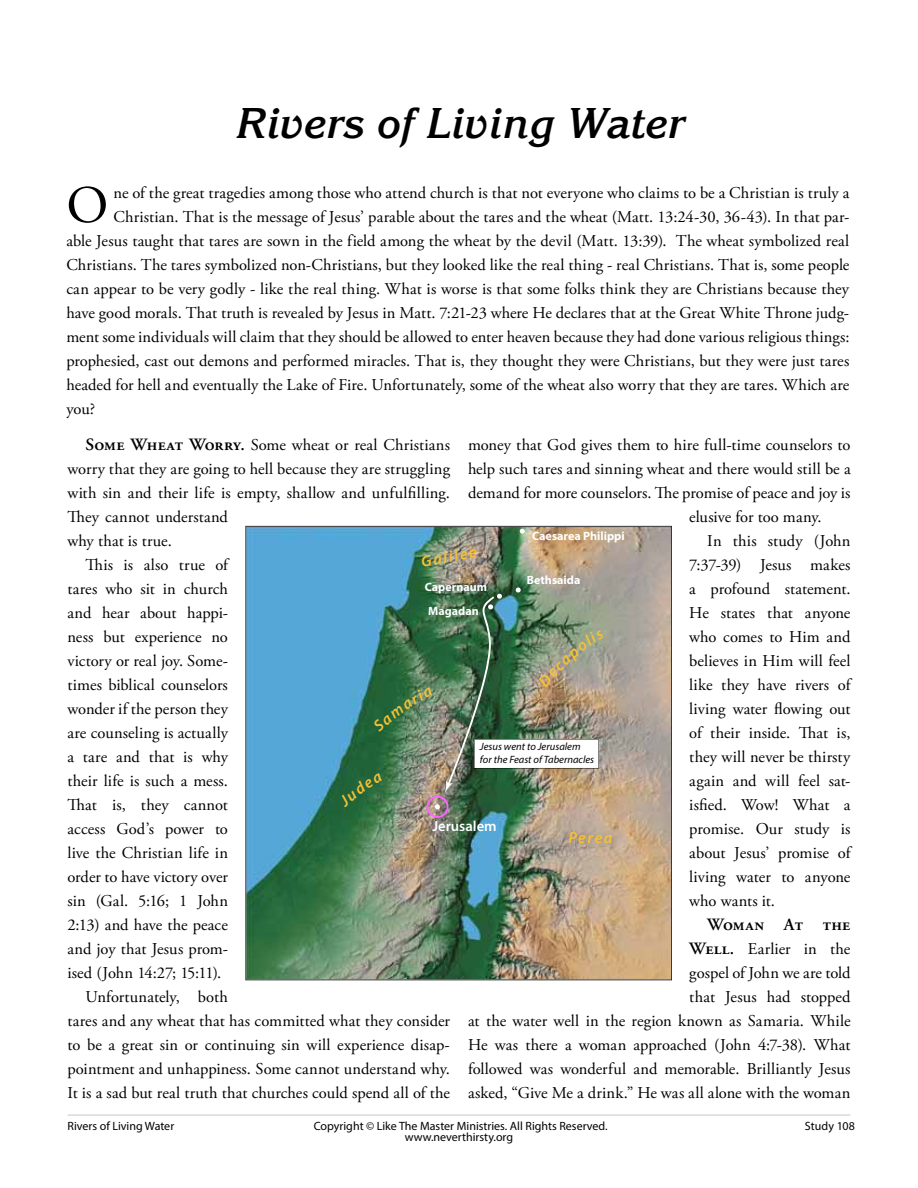
<style>
.page{position:relative;width:918px;height:1188px;background:#fff}
.page>*{position:absolute;margin:0;border:0;box-sizing:border-box;transform-origin:0 0}
.t1{font:52.65px "Adobe Garamond Pro";color:#000}
.t2{font:italic 700 42px "Korinna Std";color:#000}
.t3{font:600 17.25px "Adobe Garamond Pro";letter-spacing:.015em;color:#000}
.t4{font:16.5px/24px "Adobe Garamond Pro";letter-spacing:.005em;color:#000;text-align:right}
.t5{font:italic 600 16.05px "Myriad Pro";letter-spacing:.1em;color:#f7c034}
.t6{font:600 14.7px "Myriad Pro";color:#fff}
.t7{font:12px "Myriad Pro";color:#000}
.t8{font:700 12px "Myriad Pro";color:#fff}
.t9{font:italic 10.65px/12.8px "Myriad Pro";color:#000}
.s1{font-weight:600;font-size:17.25px}
</style>
<div class="page">
<hr style="left:67px;top:1114px;width:783px;height:2px;background:#cfcbcc">
<img style="left:246px;top:527px;width:425px;height:452px">
<img style="left:562px;top:822px;width:62px;height:35px">
<svg style="left:520px;top:529px;width:5px;height:5px"></svg>
<img style="left:338px;top:588px;width:266px;height:230px">
<h2 class="t2" style="left:235px;top:107px;width:450px">Rivers of Living Water</h2>
<h1 class="t1" style="left:66px;top:185px;width:43px">O</h1>
<p class="t4" style="left:114px;top:182px;width:737px">ne of the great tragedies among those who attend church is that not everyone who claims to be a Christian is truly a</p>
<p class="t4" style="left:114px;top:206px;width:737px">Christian. That is the message of Jesus’ parable about the tares and the wheat (Matt. 13:24-30, 36-43). In that par-</p>
<p class="t4" style="left:66px;top:230px;width:784px">able Jesus taught that tares are sown in the field among the wheat by the devil (Matt. 13:39). The wheat symbolized real</p>
<p class="t4" style="left:66px;top:254px;width:785px">Christians. The tares symbolized non-Christians, but they looked like the real thing - real Christians. That is, some people</p>
<p class="t4" style="left:66px;top:278px;width:784px">can appear to be very godly - like the real thing. What is worse is that some folks think they are Christians because they</p>
<p class="t4" style="left:66px;top:302px;width:784px">have good morals. That truth is revealed by Jesus in Matt. 7:21-23 where He declares that at the Great White Throne judg-</p>
<p class="t4" style="left:66px;top:326px;width:785px">ment some individuals will claim that they should be allowed to enter heaven because they had done various religious things:</p>
<p class="t4" style="left:66px;top:350px;width:785px">prophesied, cast out demons and performed miracles. That is, they thought they were Christians, but they were just tares</p>
<p class="t4" style="left:66px;top:374px;width:785px">headed for hell and eventually the Lake of Fire. Unfortunately, some of the wheat also worry that they are tares. Which are</p>
<p class="t4" style="left:66px;top:398px;width:30px">you?</p>
<p class="t4" style="left:86px;top:434px;width:366px"><span class="s1">Some Wheat Worry.</span> Some wheat or real Christians</p>
<p class="t4" style="left:67px;top:458px;width:384px">worry that they are going to hell because they are struggling</p>
<p class="t4" style="left:67px;top:482px;width:384px">with sin and their life is empty, shallow and unfulfilling.</p>
<p class="t4" style="left:67px;top:506px;width:162px">They cannot understand</p>
<p class="t4" style="left:67px;top:530px;width:106px">why that is true.</p>
<p class="t4" style="left:85px;top:554px;width:144px">This is also true of</p>
<p class="t4" style="left:67px;top:578px;width:162px">tares who sit in church</p>
<p class="t4" style="left:67px;top:602px;width:162px">and hear about happi-</p>
<p class="t4" style="left:67px;top:626px;width:162px">ness but experience no</p>
<p class="t4" style="left:67px;top:650px;width:162px">victory or real joy. Some-</p>
<p class="t4" style="left:67px;top:674px;width:162px">times biblical counselors</p>
<p class="t4" style="left:67px;top:698px;width:162px">wonder if the person they</p>
<p class="t4" style="left:67px;top:722px;width:162px">are counseling is actually</p>
<p class="t4" style="left:67px;top:746px;width:162px">a tare and that is why</p>
<p class="t4" style="left:67px;top:770px;width:162px">their life is such a mess.</p>
<p class="t4" style="left:67px;top:794px;width:162px">That is, they cannot</p>
<p class="t4" style="left:67px;top:818px;width:162px">access God’s power to</p>
<p class="t4" style="left:67px;top:842px;width:162px">live the Christian life in</p>
<p class="t4" style="left:67px;top:866px;width:162px">order to have victory over</p>
<p class="t4" style="left:67px;top:890px;width:162px">sin (Gal. 5:16; 1 John</p>
<p class="t4" style="left:67px;top:914px;width:162px">2:13) and have the peace</p>
<p class="t4" style="left:67px;top:938px;width:162px">and joy that Jesus prom-</p>
<p class="t4" style="left:67px;top:962px;width:155px">ised (John 14:27; 15:11).</p>
<p class="t4" style="left:85px;top:986px;width:144px">Unfortunately, both</p>
<p class="t4" style="left:67px;top:1010px;width:384px">tares and any wheat that has committed what they consider</p>
<p class="t4" style="left:67px;top:1034px;width:384px">to be a great sin or continuing sin will experience disap-</p>
<p class="t4" style="left:67px;top:1058px;width:384px">pointment and unhappiness. Some cannot understand why.</p>
<p class="t4" style="left:67px;top:1082px;width:384px">It is a sad but real truth that churches could spend all of the</p>
<p class="t4" style="left:468px;top:434px;width:384px">money that God gives them to hire full-time counselors to</p>
<p class="t4" style="left:468px;top:458px;width:384px">help such tares and sinning wheat and there would still be a</p>
<p class="t4" style="left:468px;top:482px;width:384px">demand for more counselors. The promise of peace and joy is</p>
<p class="t4" style="left:689px;top:506px;width:134px">elusive for too many.</p>
<p class="t4" style="left:707px;top:530px;width:145px">In this study (John</p>
<p class="t4" style="left:689px;top:554px;width:163px">7:37-39) Jesus makes</p>
<p class="t4" style="left:689px;top:578px;width:163px">a profound statement.</p>
<p class="t4" style="left:689px;top:602px;width:163px">He states that anyone</p>
<p class="t4" style="left:689px;top:626px;width:163px">who comes to Him and</p>
<p class="t4" style="left:689px;top:650px;width:163px">believes in Him will feel</p>
<p class="t4" style="left:689px;top:674px;width:163px">like they have rivers of</p>
<p class="t4" style="left:689px;top:698px;width:163px">living water flowing out</p>
<p class="t4" style="left:689px;top:722px;width:163px">of their inside. That is,</p>
<p class="t4" style="left:689px;top:746px;width:163px">they will never be thirsty</p>
<p class="t4" style="left:689px;top:770px;width:163px">again and will feel sat-</p>
<p class="t4" style="left:689px;top:794px;width:163px">isfied. Wow! What a</p>
<p class="t4" style="left:689px;top:818px;width:163px">promise. Our study is</p>
<p class="t4" style="left:689px;top:842px;width:163px">about Jesus’ promise of</p>
<p class="t4" style="left:689px;top:866px;width:163px">living water to anyone</p>
<p class="t4" style="left:689px;top:890px;width:87px">who wants it.</p>
<p class="t3" style="left:707px;top:918px;width:145px">Woman At the</p>
<p class="t4" style="left:468px;top:938px;width:384px"><span class="s1">Well.</span> Earlier in the<br>gospel of John we are told<br>that Jesus had stopped<br>at the water well in the region known as Samaria. While He was there a woman approached (John 4:7-38). What followed was wonderful and memorable. Brilliantly Jesus asked, “Give Me a drink.” He was all alone with the woman</p>
<p class="t8" style="left:532px;top:531px;width:94px">Caesarea Philippi</p>
<p class="t5" style="left:420px;top:552px;width:58px;rotate:-10deg">Galilee</p>
<p class="t8" style="left:527px;top:575px;width:55px">Bethsaida</p>
<p class="t8" style="left:425px;top:583px;width:64px">Capernaum</p>
<p class="t8" style="left:428px;top:607px;width:52px">Magadan</p>
<p class="t9" style="left:480px;top:740px;width:116px">Jesus went to Jerusalem for the Feast of Tabernacles</p>
<p class="t6" style="left:432px;top:821px;width:66px">Jerusalem</p>
<p class="t5" style="left:568px;top:828px;width:46px">Perea</p>
<p class="t7" style="left:67px;top:1122px;width:108px">Rivers of Living Water</p>
<p class="t7" style="left:314px;top:1121px;width:296px">Copyright © Like The Master Ministries. All Rights Reserved.</p>
<p class="t7" style="left:805px;top:1121px;width:51px">Study 108</p>
<p class="t7" style="left:405px;top:1132px;width:110px">www.neverthirsty.org</p>
</div>
